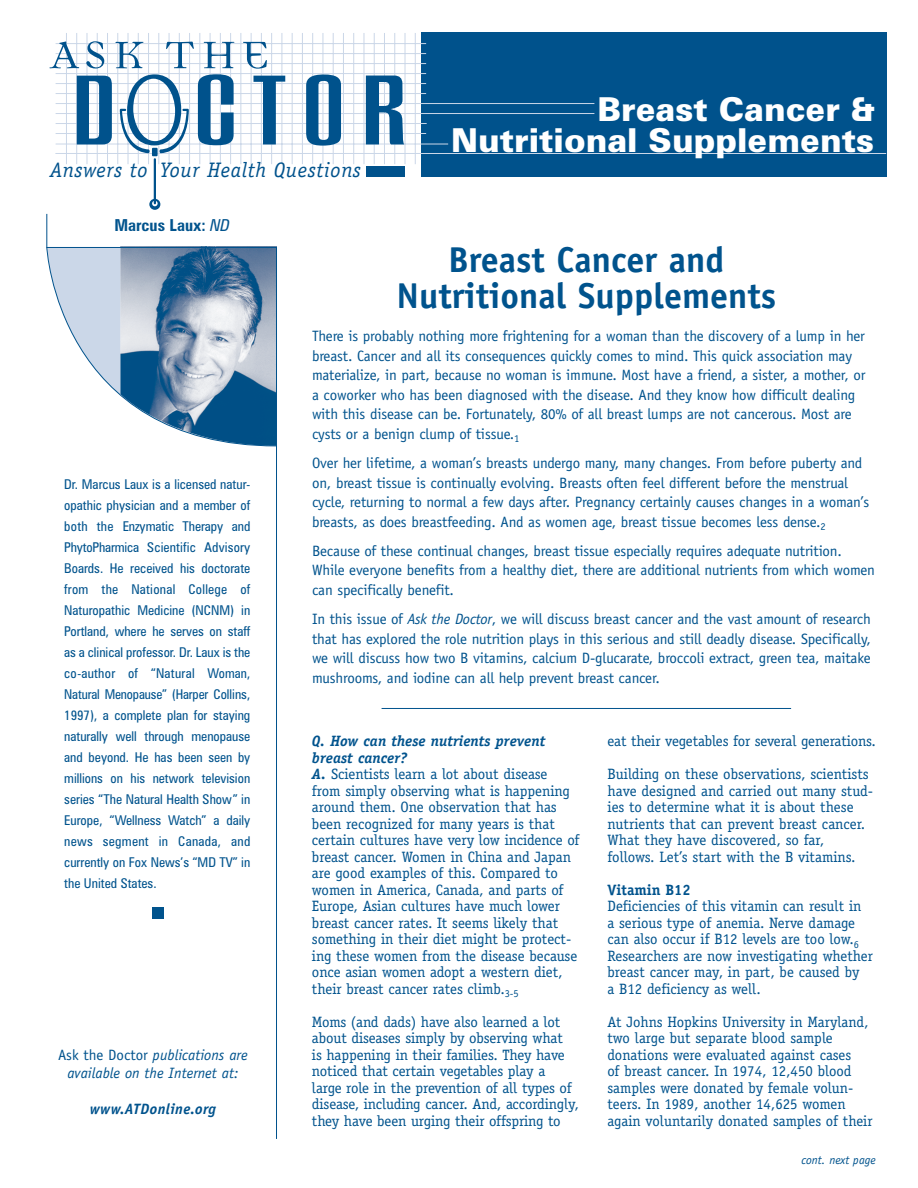
<style>
.page{position:relative;width:918px;height:1188px;background:#fff}
.page>*{position:absolute;margin:0;border:0;box-sizing:border-box;transform-origin:0 0}
.t1{font:700 36px/36px "Officina Sans";color:#00538d;text-align:center}
.t2{font:900 33px/31.5px "Zurich BT";color:#fff;text-align:right}
.t3{font:italic 21px "Officina Serif";letter-spacing:.03em;color:#00528c}
.t4{font:700 condensed 16.5px "Zurich BT";color:#00538d}
.t5{font:15px/16.5px "Officina Serif";letter-spacing:-.005em;color:#00538d}
.t6{font:15px/19.5px "Officina Sans";letter-spacing:-.01em;color:#00538d}
.t7{font:italic 15px/18px "Officina Sans";color:#00538d;text-align:center}
.t8{font:italic 700 15px "Officina Sans";letter-spacing:.03em;color:#00538d}
.t9{font:700 15px "Officina Serif";color:#00538d}
.t10{font:condensed 13.5px/21px "Zurich BT";color:#00538d;text-align:justify}
.t11{font:italic 12px "Officina Sans";color:#00538d}
.s1{font-weight:400;font-style:italic}
.s2{font-style:normal}
.s3{font-style:italic}
.s4{font-weight:700;font-style:italic}
</style>
<div class="page">
<div style="left:421px;top:32px;width:465px;height:145px;background:#00528c"></div>
<svg style="left:46px;top:213px;width:231px;height:926px"></svg>
<hr style="left:55px;top:153px;width:831px;height:1px;background:#cbd7e8">
<hr style="left:56px;top:133px;width:370px;height:1px;background:#cbd7e8">
<hr style="left:56px;top:144px;width:392px;height:1px;background:#cbd7e8">
<hr style="left:56px;top:123px;width:371px;height:1px;background:#cbd7e8">
<hr style="left:56px;top:113px;width:538px;height:1px;background:#cbd7e8">
<hr style="left:56px;top:103px;width:538px;height:1px;background:#cbd7e8">
<hr style="left:56px;top:93px;width:370px;height:1px;background:#cbd7e8">
<hr style="left:56px;top:83px;width:370px;height:1px;background:#cbd7e8">
<hr style="left:56px;top:73px;width:370px;height:1px;background:#cbd7e8">
<hr style="left:56px;top:63px;width:370px;height:1px;background:#cbd7e8">
<hr style="left:56px;top:53px;width:370px;height:1px;background:#cbd7e8">
<hr style="left:56px;top:43px;width:370px;height:1px;background:#cbd7e8">
<hr style="left:415px;top:33px;width:1px;height:131px;background:#cbd7e8">
<hr style="left:405px;top:33px;width:1px;height:131px;background:#cbd7e8">
<hr style="left:394px;top:33px;width:1px;height:131px;background:#cbd7e8">
<hr style="left:384px;top:33px;width:1px;height:131px;background:#cbd7e8">
<hr style="left:374px;top:33px;width:1px;height:131px;background:#cbd7e8">
<hr style="left:364px;top:33px;width:1px;height:131px;background:#cbd7e8">
<hr style="left:353px;top:33px;width:1px;height:131px;background:#cbd7e8">
<hr style="left:343px;top:33px;width:1px;height:131px;background:#cbd7e8">
<hr style="left:333px;top:33px;width:1px;height:131px;background:#cbd7e8">
<hr style="left:323px;top:33px;width:1px;height:131px;background:#cbd7e8">
<hr style="left:312px;top:33px;width:1px;height:131px;background:#cbd7e8">
<hr style="left:302px;top:33px;width:1px;height:131px;background:#cbd7e8">
<hr style="left:292px;top:33px;width:1px;height:131px;background:#cbd7e8">
<hr style="left:282px;top:33px;width:1px;height:131px;background:#cbd7e8">
<hr style="left:271px;top:33px;width:1px;height:131px;background:#cbd7e8">
<hr style="left:261px;top:33px;width:1px;height:131px;background:#cbd7e8">
<hr style="left:251px;top:33px;width:1px;height:131px;background:#cbd7e8">
<hr style="left:240px;top:33px;width:1px;height:131px;background:#cbd7e8">
<hr style="left:230px;top:33px;width:1px;height:131px;background:#cbd7e8">
<hr style="left:220px;top:33px;width:1px;height:131px;background:#cbd7e8">
<hr style="left:210px;top:33px;width:1px;height:131px;background:#cbd7e8">
<hr style="left:199px;top:33px;width:1px;height:131px;background:#cbd7e8">
<hr style="left:189px;top:33px;width:1px;height:131px;background:#cbd7e8">
<hr style="left:179px;top:33px;width:1px;height:131px;background:#cbd7e8">
<hr style="left:169px;top:33px;width:1px;height:131px;background:#cbd7e8">
<hr style="left:158px;top:33px;width:1px;height:131px;background:#cbd7e8">
<hr style="left:148px;top:33px;width:1px;height:131px;background:#cbd7e8">
<hr style="left:138px;top:33px;width:1px;height:131px;background:#cbd7e8">
<hr style="left:128px;top:33px;width:1px;height:131px;background:#cbd7e8">
<hr style="left:117px;top:33px;width:1px;height:131px;background:#cbd7e8">
<hr style="left:107px;top:33px;width:1px;height:131px;background:#cbd7e8">
<hr style="left:97px;top:33px;width:1px;height:131px;background:#cbd7e8">
<hr style="left:87px;top:33px;width:1px;height:131px;background:#cbd7e8">
<hr style="left:76px;top:33px;width:1px;height:131px;background:#cbd7e8">
<hr style="left:66px;top:33px;width:1px;height:131px;background:#cbd7e8">
<svg style="left:49px;top:42px;width:30px;height:26px"></svg>
<svg style="left:86px;top:41px;width:18px;height:28px"></svg>
<svg style="left:115px;top:42px;width:28px;height:26px"></svg>
<svg style="left:166px;top:42px;width:28px;height:26px"></svg>
<svg style="left:204px;top:42px;width:30px;height:26px"></svg>
<svg style="left:243px;top:42px;width:24px;height:27px"></svg>
<svg style="left:77px;top:76px;width:35px;height:68px"></svg>
<svg style="left:198px;top:74px;width:36px;height:71px"></svg>
<svg style="left:254px;top:76px;width:31px;height:68px"></svg>
<svg style="left:306px;top:74px;width:35px;height:72px"></svg>
<svg style="left:366px;top:76px;width:38px;height:68px"></svg>
<div style="left:152px;top:148px;width:6px;height:8px;background:#00528c"></div>
<div style="left:149px;top:199px;width:11px;height:11px;background:#00528c;border-radius:50%"></div>
<svg style="left:152px;top:201px;width:6px;height:5px"></svg>
<hr style="left:154px;top:159px;width:2px;height:44px;background:#00528c">
<svg style="left:119px;top:74px;width:70px;height:79px"></svg>
<div style="left:366px;top:166px;width:39px;height:11px;background:#00528c"></div>
<hr style="left:382px;top:708px;width:409px;height:1px;background:#00538d">
<div style="left:152px;top:907px;width:12px;height:12px;background:#00538d"></div>
<h3 class="t3" style="left:50px;top:162px;width:312px">Answers to Your Health Questions</h3>
<p class="t4" style="left:114px;top:220px;width:117px">Marcus Laux: <span class="s1">ND</span></p>
<h2 class="t2" style="left:451px;top:96px;width:424px">Breast Cancer &amp;<br>Nutritional Supplements</h2>
<p class="t10" style="left:64px;top:475px;width:188px">Dr. Marcus Laux is a licensed natur&shy;opathic physician and a member of both the Enzymatic Therapy and PhytoPharmica Scientific Advisory Boards. He received his doctorate from the National College of Naturopathic Medicine (NCNM) in Portland, where he serves on staff as a clinical professor. Dr. Laux is the co-author of “Natural Woman, Natural Menopause” (Harper Collins, 1997), a complete plan for staying naturally well through menopause and beyond. He has been seen by millions on his network television series “The Natural Health Show” in Europe, “Wellness Watch” a daily news segment in Canada, and currently on Fox News’s “MD TV” in the United States.</p>
<p class="t7" style="left:58px;top:1047px;width:191px"><span class="s2">Ask the Doctor</span> publications are available on the Internet at:</p>
<p class="t8" style="left:90px;top:1103px;width:128px">www.ATDonline.org</p>
<h1 class="t1" style="left:396px;top:245px;width:381px">Breast Cancer and<br>Nutritional Supplements</h1>
<p class="t6" style="left:312px;top:328px;width:555px">There is probably nothing more frightening for a woman than the discovery of a lump in her breast. Cancer and all its consequences quickly comes to mind. This quick association may materialize, in part, because no woman is immune. Most have a friend, a sister, a mother, or a coworker who has been diagnosed with the disease. And they know how difficult dealing with this disease can be. Fortunately, 80% of all breast lumps are not cancerous. Most are cysts or a benign clump of tissue.<sub>1</sub></p>
<p class="t6" style="left:312px;top:455px;width:559px">Over her lifetime, a woman’s breasts undergo many, many changes. From before puberty and on, breast tissue is continually evolving. Breasts often feel different before the menstrual cycle, returning to normal a few days after. Pregnancy certainly causes changes in a woman’s breasts, as does breastfeeding. And as women age, breast tissue becomes less dense.<sub>2</sub></p>
<p class="t6" style="left:312px;top:542px;width:565px">Because of these continual changes, breast tissue especially requires adequate nutrition.<br>While everyone benefits from a healthy diet, there are additional nutrients from which women can specifically benefit.</p>
<p class="t6" style="left:312px;top:611px;width:560px;text-align:justify">In this issue of <span class="s3">Ask the Doctor</span>, we will discuss breast cancer and the vast amount of research that has explored the role nutrition plays in this serious and still deadly disease. Specifically, we will discuss how two B vitamins, calcium D-glucarate, broccoli extract, green tea, maitake mushrooms, and iodine can all help prevent breast cancer.</p>
<p class="t5" style="left:312px;top:734px;width:269px"><span class="s4">Q. How can these nutrients prevent breast cancer?<br>A.</span> Scientists learn a lot about disease from simply observing what is happening around them. One observation that has been recognized for many years is that certain cultures have very low incidence of breast cancer. Women in China and Japan are good examples of this. Compared to women in America, Canada, and parts of Europe, Asian cultures have much lower breast cancer rates. It seems likely that something in their diet might be protect&shy;ing these women from the disease because once asian women adopt a western diet, their breast cancer rates climb.<sub>3-5</sub></p>
<p class="t5" style="left:312px;top:1014px;width:268px">Moms (and dads) have also learned a lot about diseases simply by observing what<br>is happening in their families. They have noticed that certain vegetables play a<br>large role in the prevention of all types of disease, including cancer. And, accordingly, they have been urging their offspring to</p>
<p class="t5" style="left:607px;top:734px;width:270px">eat their vegetables for several generations.</p>
<p class="t5" style="left:607px;top:767px;width:267px">Building on these observations, scientists have designed and carried out many stud&shy;ies to determine what it is about these nutrients that can prevent breast cancer.<br>What they have discovered, so far, follows. Let’s start with the B vitamins.</p>
<p class="t9" style="left:608px;top:884px;width:85px">Vitamin B12</p>
<p class="t5" style="left:608px;top:899px;width:267px">Deficiencies of this vitamin can result in<br>a serious type of anemia. Nerve damage can also occur if B12 levels are too low.<sub>6<br></sub>Researchers are now investigating whether breast cancer may, in part, be caused by<br>a B12 deficiency as well.</p>
<p class="t5" style="left:608px;top:1014px;width:267px">At Johns Hopkins University in Maryland, two large but separate blood sample donations were evaluated against cases<br>of breast cancer. In 1974, 12,450 blood samples were donated by female volun&shy;teers. In 1989, another 14,625 women again voluntarily donated samples of their</p>
<p class="t11" style="left:801px;top:1155px;width:76px">cont. next page</p>
</div>
